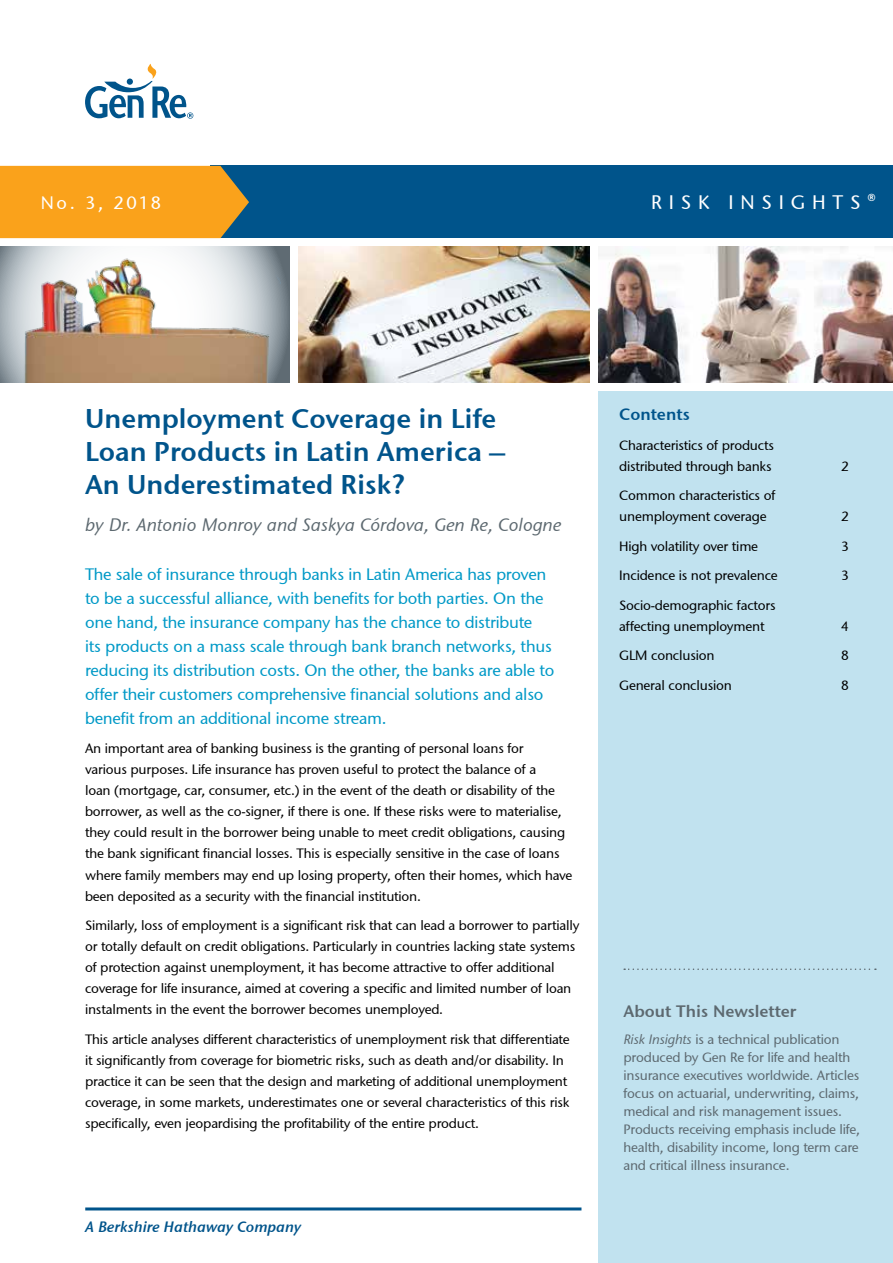
<style>
.page{position:relative;width:893px;height:1263px;background:#fff}
.page>*{position:absolute;margin:0;border:0;box-sizing:border-box;transform-origin:0 0}
.t1{font:600 27px/33px "Stone Sans GC Re";color:#00548b}
.t2{font:19.5px "Stone Sans GC Re";letter-spacing:.35em;color:#fff}
.t3{font:italic 18px "Stone Sans GC Re";color:#5d6970}
.t4{font:18px "Stone Sans GC Re";letter-spacing:.13em;color:#fff}
.t5{font:16.5px/24px "Stone Sans GC Re";letter-spacing:-.015em;color:#0099c7}
.t6{font:600 16.5px "Stone Sans GC Re";color:#5d6970}
.t7{font:600 16.5px "Stone Sans GC Re";color:#00548b}
.t8{font:italic 600 15px "Stone Sans GC Re";color:#00548b}
.t9{font:13.5px/21px "Stone Sans GC Re";letter-spacing:-.015em;color:#000}
.t10{font:13.5px/18px "Stone Sans GC Re";letter-spacing:-.015em;color:#5d6970}
.s1{font-style:italic}
</style>
<div class="page">
<div style="left:598px;top:391px;width:295px;height:872px;background:#c1e2ef"></div>
<svg style="left:0;top:247px;width:290px;height:136px"></svg>
<img style="left:298px;top:247px;width:292px;height:136px">
<img style="left:598px;top:247px;width:295px;height:136px">
<hr style="left:85px;top:1207px;width:496px;height:3px;background:#00548b">
<div style="left:210px;top:166px;width:683px;height:72px;background:#00548b"></div>
<div style="left:0;top:166px;width:249px;height:72px;background:#faa21b"></div>
<svg style="left:85px;top:64px;width:108px;height:55px"></svg>
<svg style="left:624px;top:968px;width:252px;height:2px"></svg>
<img style="left:13px;top:253px;width:268px;height:130px">
<h3 class="t4" style="left:41px;top:191px;width:122px">No. 3, 2018</h3>
<h2 class="t2" style="left:651px;top:191px;width:226px">RISK INSIGHTS®</h2>
<h1 class="t1" style="left:85px;top:402px;width:422px">Unemployment Coverage in Life<br>Loan Products in Latin America –<br>An Underestimated Risk?</h1>
<h3 class="t3" style="left:85px;top:514px;width:478px">by Dr. Antonio Monroy and Saskya Córdova, Gen Re, Cologne</h3>
<p class="t5" style="left:85px;top:562px;width:471px">The sale of insurance through banks in Latin America has proven to be a successful alliance, with benefits for both parties. On the one hand, the insurance company has the chance to distribute<br>its products on a mass scale through bank branch networks, thus reducing its distribution costs. On the other, the banks are able to offer their customers comprehensive financial solutions and also benefit from an additional income stream.</p>
<p class="t9" style="left:85px;top:738px;width:489px">An important area of banking business is the granting of personal loans for<br>various purposes. Life insurance has proven useful to protect the balance of a<br>loan (mortgage, car, consumer, etc.) in the event of the death or disability of the borrower, as well as the co-signer, if there is one. If these risks were to materialise, they could result in the borrower being unable to meet credit obligations, causing the bank significant financial losses. This is especially sensitive in the case of loans where family members may end up losing property, often their homes, which have been deposited as a security with the financial institution.</p>
<p class="t9" style="left:85px;top:915px;width:496px">Similarly, loss of employment is a significant risk that can lead a borrower to partially or totally default on credit obligations. Particularly in countries lacking state systems of protection against unemployment, it has become attractive to offer additional coverage for life insurance, aimed at covering a specific and limited number of loan instalments in the event the borrower becomes unemployed.</p>
<p class="t9" style="left:85px;top:1028px;width:486px">This article analyses different characteristics of unemployment risk that differentiate it significantly from coverage for biometric risks, such as death and/or disability. In practice it can be seen that the design and marketing of additional unemployment coverage, in some markets, underestimates one or several characteristics of this risk specifically, even jeopardising the profitability of the entire product.</p>
<p class="t8" style="left:85px;top:1217px;width:217px">A Berkshire Hathaway Company</p>
<p class="t7" style="left:619px;top:404px;width:72px">Contents</p>
<p class="t9" style="left:619px;top:435px;width:156px">Characteristics of products distributed through banks</p>
<p class="t9" style="left:619px;top:485px;width:158px">Common characteristics of unemployment coverage</p>
<p class="t9" style="left:841px;top:456px;width:9px">2</p>
<p class="t9" style="left:841px;top:506px;width:9px">2</p>
<p class="t9" style="left:619px;top:536px;width:140px">High volatility over time</p>
<p class="t9" style="left:841px;top:536px;width:9px">3</p>
<p class="t9" style="left:619px;top:565px;width:160px">Incidence is not prevalence</p>
<p class="t9" style="left:841px;top:565px;width:9px">3</p>
<p class="t9" style="left:619px;top:595px;width:158px">Socio-demographic factors affecting unemployment</p>
<p class="t9" style="left:841px;top:616px;width:9px">4</p>
<p class="t9" style="left:619px;top:645px;width:97px">GLM conclusion</p>
<p class="t9" style="left:841px;top:645px;width:9px">8</p>
<p class="t9" style="left:619px;top:675px;width:114px">General conclusion</p>
<p class="t9" style="left:841px;top:675px;width:9px">8</p>
<p class="t6" style="left:623px;top:1001px;width:175px">About This Newsletter</p>
<p class="t10" style="left:623px;top:1030px;width:238px"><span class="s1">Risk Insights</span> is a technical publication produced by Gen Re for life and health insurance executives worldwide. Articles focus on actuarial, underwriting, claims, medical and risk management issues.<br>Products receiving emphasis include life, health, disability income, long term care and critical illness insurance.</p>
</div>
